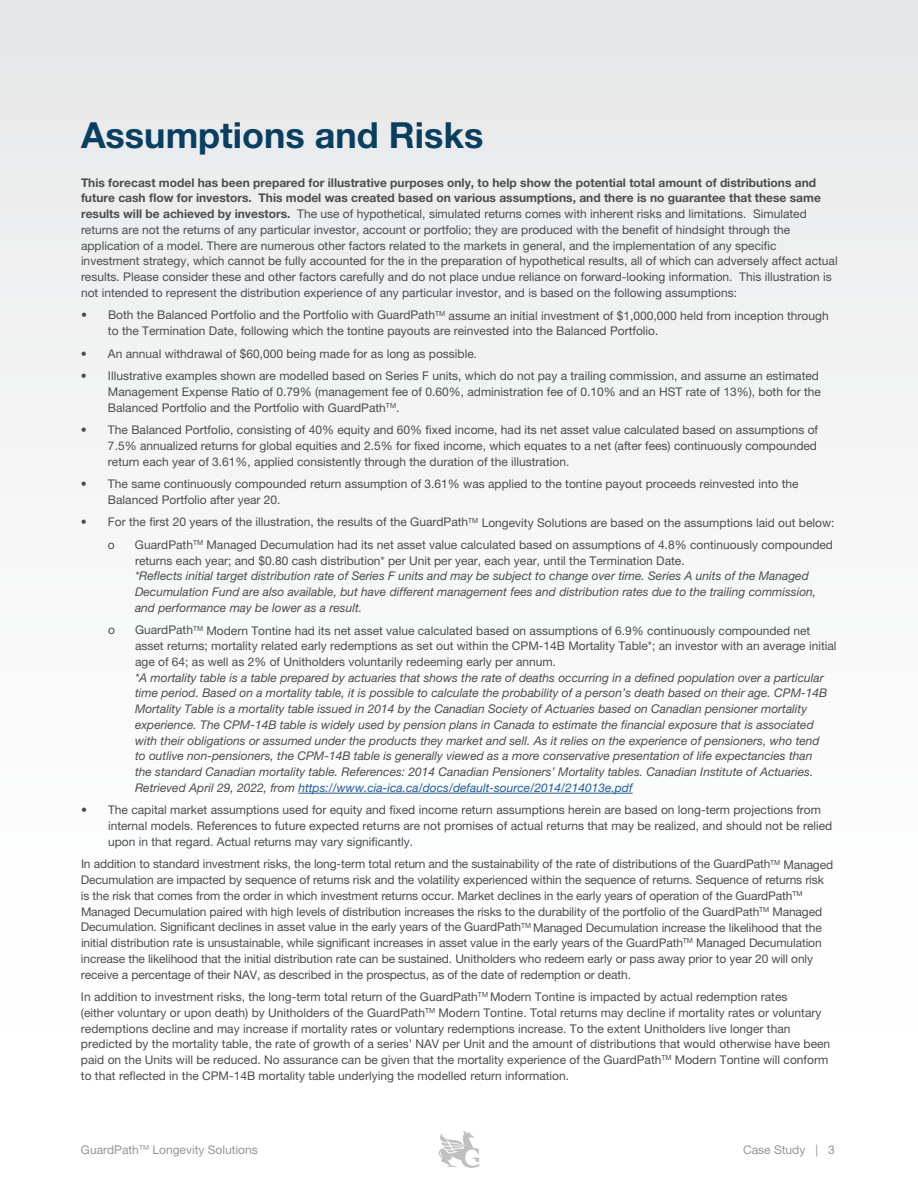
<style>
.page{position:relative;width:918px;height:1188px;background:#fff}
.page>*{position:absolute;margin:0;border:0;box-sizing:border-box;transform-origin:0 0}
.t1{font:700 36px "Helvetica Neue LT Pro";color:#083f61}
.t2{font:12px/15.8px "Helvetica Neue LT Pro";color:#4c4d4f}
.t3{font:italic 12px/15.8px "Helvetica Neue LT Pro";color:#4c4d4f}
.t4{font:12px "Helvetica Neue LT Pro";color:#939598}
.s1{font-weight:700}
.s2{font-style:normal}
.s3{color:#215e9e}
</style>
<div class="page">
<div style="left:0;top:0;width:918px;height:1188px;background:linear-gradient(to bottom,#e8e9ea,#fff)"></div>
<svg style="left:437px;top:1131px;width:42px;height:37px"></svg>
<hr style="left:298px;top:793px;width:335px;height:1px;background:#215e9e">
<h1 class="t1" style="left:81px;top:113px;width:404px">Assumptions and Risks</h1>
<p class="t2" style="left:81px;top:174px;width:758px"><span class="s1">This forecast model has been prepared for illustrative purposes only, to help show the potential total amount of distributions and future cash flow for investors. This model was created based on various assumptions, and there is no guarantee that these same results will be achieved by investors.</span> The use of hypothetical, simulated returns comes with inherent risks and limitations. Simulated returns are not the returns of any particular investor, account or portfolio; they are produced with the benefit of hindsight through the application of a model. There are numerous other factors related to the markets in general, and the implementation of any specific investment strategy, which cannot be fully accounted for the in the preparation of hypothetical results, all of which can adversely affect actual results. Please consider these and other factors carefully and do not place undue reliance on forward-looking information. This illustration is not intended to represent the distribution experience of any particular investor, and is based on the following assumptions:</p>
<p class="t2" style="left:108px;top:307px;width:722px;text-indent:-27px">• Both the Balanced Portfolio and the Portfolio with GuardPath<sup>TM</sup> assume an initial investment of $1,000,000 held from inception through to the Termination Date, following which the tontine payouts are reinvested into the Balanced Portfolio.</p>
<p class="t2" style="left:81px;top:345px;width:398px">• An annual withdrawal of $60,000 being made for as long as possible.</p>
<p class="t2" style="left:108px;top:368px;width:715px;text-indent:-27px">• Illustrative examples shown are modelled based on Series F units, which do not pay a trailing commission, and assume an estimated<br>Management Expense Ratio of 0.79% (management fee of 0.60%, administration fee of 0.10% and an HST rate of 13%), both for the<br>Balanced Portfolio and the Portfolio with GuardPath<sup>TM</sup>.</p>
<p class="t2" style="left:108px;top:422px;width:712px;text-align:justify;text-indent:-27px">• The Balanced Portfolio, consisting of 40% equity and 60% fixed income, had its net asset value calculated based on assumptions of 7.5% annualized returns for global equities and 2.5% for fixed income, which equates to a net (after fees) continuously compounded return each year of 3.61%, applied consistently through the duration of the illustration.</p>
<p class="t2" style="left:108px;top:476px;width:692px;text-indent:-27px">• The same continuously compounded return assumption of 3.61% was applied to the tontine payout proceeds reinvested into the<br>Balanced Portfolio after year 20.</p>
<p class="t2" style="left:108px;top:511px;width:728px;line-height:22.5px;text-indent:-27px">• For the first 20 years of the illustration, the results of the GuardPath<sup>TM</sup> Longevity Solutions are based on the assumptions laid out below: o</p>
<p class="t3" style="left:135px;top:537px;width:700px"><span class="s2">GuardPath</span><sup>TM</sup> <span class="s2">Managed Decumulation had its net asset value calculated based on assumptions of 4.8% continuously compounded returns each year; and $0.80 cash distribution* per Unit per year, each year, until the Termination Date.<br></span>*Reflects initial target distribution rate of Series F units and may be subject to change over time. Series A units of the Managed Decumulation Fund are also available, but have different management fees and distribution rates due to the trailing commission, and performance may be lower as a result.</p>
<p class="t2" style="left:108px;top:622px;width:8px">o</p>
<p class="t3" style="left:135px;top:622px;width:703px"><span class="s2">GuardPath</span><sup>TM</sup> <span class="s2">Modern Tontine had its net asset value calculated based on assumptions of 6.9% continuously compounded net asset returns; mortality related early redemptions as set out within the CPM-14B Mortality Table*; an investor with an average initial age of 64; as well as 2% of Unitholders voluntarily redeeming early per annum.<br></span>*A mortality table is a table prepared by actuaries that shows the rate of deaths occurring in a defined population over a particular time period. Based on a mortality table, it is possible to calculate the probability of a person’s death based on their age. CPM-14B Mortality Table is a mortality table issued in 2014 by the Canadian Society of Actuaries based on Canadian pensioner mortality experience. The CPM-14B table is widely used by pension plans in Canada to estimate the financial exposure that is associated with their obligations or assumed under the products they market and sell. As it relies on the experience of pensioners, who tend<br>to outlive non-pensioners, the CPM-14B table is generally viewed as a more conservative presentation of life expectancies than<br>the standard Canadian mortality table. References: 2014 Canadian Pensioners’ Mortality tables. Canadian Institute of Actuaries.<br>Retrieved April 29, 2022, from <span class="s3">https://www.cia-ica.ca/docs/default-source/2014/214013e.pdf</span></p>
<p class="t2" style="left:108px;top:802px;width:726px;text-indent:-27px">• The capital market assumptions used for equity and fixed income return assumptions herein are based on long-term projections from internal models. References to future expected returns are not promises of actual returns that may be realized, and should not be relied upon in that regard. Actual returns may vary significantly.</p>
<p class="t2" style="left:81px;top:856px;width:754px">In addition to standard investment risks, the long-term total return and the sustainability of the rate of distributions of the GuardPath<sup>TM</sup> Managed Decumulation are impacted by sequence of returns risk and the volatility experienced within the sequence of returns. Sequence of returns risk is the risk that comes from the order in which investment returns occur. Market declines in the early years of operation of the GuardPath<sup>TM </sup>Managed Decumulation paired with high levels of distribution increases the risks to the durability of the portfolio of the GuardPath<sup>TM</sup> Managed Decumulation. Significant declines in asset value in the early years of the GuardPath<sup>TM</sup> Managed Decumulation increase the likelihood that the initial distribution rate is unsustainable, while significant increases in asset value in the early years of the GuardPath<sup>TM</sup> Managed Decumulation increase the likelihood that the initial distribution rate can be sustained. Unitholders who redeem early or pass away prior to year 20 will only receive a percentage of their NAV, as described in the prospectus, as of the date of redemption or death.</p>
<p class="t2" style="left:81px;top:989px;width:751px">In addition to investment risks, the long-term total return of the GuardPath<sup>TM</sup> Modern Tontine is impacted by actual redemption rates<br>(either voluntary or upon death) by Unitholders of the GuardPath<sup>TM</sup> Modern Tontine. Total returns may decline if mortality rates or voluntary redemptions decline and may increase if mortality rates or voluntary redemptions increase. To the extent Unitholders live longer than predicted by the mortality table, the rate of growth of a series’ NAV per Unit and the amount of distributions that would otherwise have been paid on the Units will be reduced. No assurance can be given that the mortality experience of the GuardPath<sup>TM</sup> Modern Tontine will conform to that reflected in the CPM-14B mortality table underlying the modelled return information.</p>
<p class="t4" style="left:81px;top:1142px;width:178px">GuardPath<sup>TM</sup> Longevity Solutions</p>
<p class="t4" style="left:743px;top:1142px;width:93px">Case Study | 3</p>
</div>
